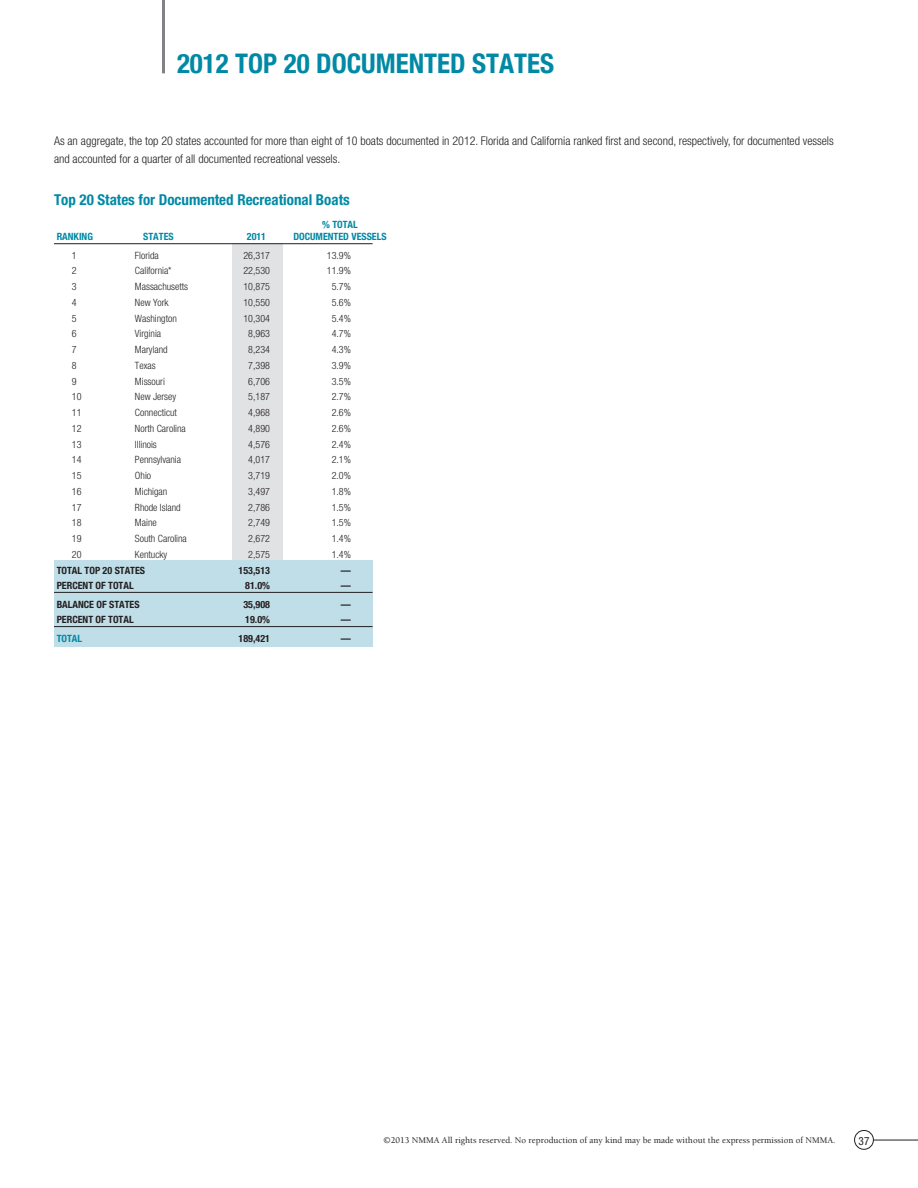
<style>
.page{position:relative;width:918px;height:1188px;background:#fff}
.page>*{position:absolute;margin:0;border:0;box-sizing:border-box;transform-origin:0 0}
.t1{font:700 condensed 27px "Helvetica Neue";color:#0089a5}
.t2{font:700 condensed 15px "Helvetica Neue";color:#0089a5}
.t3{font:300 condensed 12px/18px "Helvetica Neue";color:#231f20}
.t4{font:condensed 11.25px "Helvetica Neue";color:#231f20}
.t5{font:300 condensed 10.05px "Helvetica Neue";color:#231f20}
.t6{font:700 condensed 10.05px "Helvetica Neue";color:#231f20}
.t7{font:700 condensed 10.05px "Helvetica Neue";color:#0089a5}
.t8{font:700 condensed 10.05px "Helvetica Neue";color:#231f20}
.t9{font:500 9px "Berkeley";color:#231f20}
</style>
<div class="page">
<div style="left:854px;top:1130px;width:20px;height:20px;border:1px solid #231f20;border-radius:50%"></div>
<hr style="left:873px;top:1140px;width:45px;height:1px;background:#231f20">
<div style="left:233px;top:244px;width:50px;height:320px;background:#e1e2e4"></div>
<div style="left:54px;top:560px;width:318px;height:86px;background:#c0dee8"></div>
<hr style="left:162px;top:0;width:3px;height:73px;background:#808285">
<hr style="left:54px;top:243px;width:319px;height:1px;background:#231f20">
<hr style="left:54px;top:592px;width:319px;height:1px;background:#231f20">
<hr style="left:54px;top:626px;width:319px;height:1px;background:#231f20">
<h1 class="t1" style="left:177px;top:41px;width:379px">2012 TOP 20 DOCUMENTED STATES</h1>
<p class="t3" style="left:54px;top:131px;width:781px">As an aggregate, the top 20 states accounted for more than eight of 10 boats documented in 2012. Florida and California ranked first and second, respectively, for documented vessels and accounted for a quarter of all documented recreational vessels.</p>
<h2 class="t2" style="left:54px;top:191px;width:297px">Top 20 States for Documented Recreational Boats</h2>
<p class="t7" style="left:322px;top:218px;width:37px">% TOTAL</p>
<p class="t7" style="left:57px;top:230px;width:38px">RANKING</p>
<p class="t7" style="left:143px;top:230px;width:32px">STATES</p>
<p class="t7" style="left:247px;top:230px;width:21px">2011</p>
<p class="t7" style="left:293px;top:230px;width:95px">DOCUMENTED VESSELS</p>
<p class="t5" style="left:72px;top:249px;width:6px">1</p>
<p class="t5" style="left:135px;top:249px;width:25px">Florida</p>
<p class="t5" style="left:243px;top:249px;width:28px">26,317</p>
<p class="t5" style="left:327px;top:249px;width:26px">13.9%</p>
<p class="t5" style="left:72px;top:265px;width:6px">2</p>
<p class="t5" style="left:135px;top:265px;width:38px">California*</p>
<p class="t5" style="left:243px;top:265px;width:28px">22,530</p>
<p class="t5" style="left:327px;top:265px;width:26px">11.9%</p>
<p class="t5" style="left:72px;top:281px;width:6px">3</p>
<p class="t5" style="left:135px;top:281px;width:55px">Massachusetts</p>
<p class="t5" style="left:243px;top:281px;width:28px">10,875</p>
<p class="t5" style="left:332px;top:281px;width:21px">5.7%</p>
<p class="t5" style="left:72px;top:296px;width:6px">4</p>
<p class="t5" style="left:135px;top:296px;width:35px">New York</p>
<p class="t5" style="left:243px;top:296px;width:28px">10,550</p>
<p class="t5" style="left:332px;top:296px;width:21px">5.6%</p>
<p class="t5" style="left:72px;top:312px;width:6px">5</p>
<p class="t5" style="left:135px;top:312px;width:43px">Washington</p>
<p class="t5" style="left:243px;top:312px;width:28px">10,304</p>
<p class="t5" style="left:332px;top:312px;width:21px">5.4%</p>
<p class="t5" style="left:72px;top:328px;width:6px">6</p>
<p class="t5" style="left:135px;top:328px;width:28px">Virginia</p>
<p class="t5" style="left:248px;top:328px;width:23px">8,963</p>
<p class="t5" style="left:332px;top:328px;width:21px">4.7%</p>
<p class="t5" style="left:72px;top:344px;width:6px">7</p>
<p class="t5" style="left:135px;top:344px;width:34px">Maryland</p>
<p class="t5" style="left:248px;top:344px;width:23px">8,234</p>
<p class="t5" style="left:332px;top:344px;width:21px">4.3%</p>
<p class="t5" style="left:72px;top:359px;width:6px">8</p>
<p class="t5" style="left:135px;top:359px;width:22px">Texas</p>
<p class="t5" style="left:248px;top:359px;width:23px">7,398</p>
<p class="t5" style="left:332px;top:359px;width:21px">3.9%</p>
<p class="t5" style="left:72px;top:375px;width:6px">9</p>
<p class="t5" style="left:135px;top:375px;width:31px">Missouri</p>
<p class="t5" style="left:248px;top:375px;width:23px">6,706</p>
<p class="t5" style="left:332px;top:375px;width:21px">3.5%</p>
<p class="t5" style="left:72px;top:391px;width:11px">10</p>
<p class="t5" style="left:135px;top:391px;width:43px">New Jersey</p>
<p class="t5" style="left:248px;top:391px;width:23px">5,187</p>
<p class="t5" style="left:332px;top:391px;width:21px">2.7%</p>
<p class="t5" style="left:72px;top:407px;width:11px">11</p>
<p class="t5" style="left:135px;top:407px;width:44px">Connecticut</p>
<p class="t5" style="left:248px;top:407px;width:23px">4,968</p>
<p class="t5" style="left:332px;top:407px;width:21px">2.6%</p>
<p class="t5" style="left:72px;top:422px;width:11px">12</p>
<p class="t5" style="left:135px;top:422px;width:52px">North Carolina</p>
<p class="t5" style="left:248px;top:422px;width:23px">4,890</p>
<p class="t5" style="left:332px;top:422px;width:21px">2.6%</p>
<p class="t5" style="left:72px;top:438px;width:11px">13</p>
<p class="t5" style="left:135px;top:438px;width:23px">Illinois</p>
<p class="t5" style="left:248px;top:438px;width:23px">4,576</p>
<p class="t5" style="left:332px;top:438px;width:21px">2.4%</p>
<p class="t5" style="left:72px;top:454px;width:11px">14</p>
<p class="t5" style="left:135px;top:454px;width:48px">Pennsylvania</p>
<p class="t5" style="left:248px;top:454px;width:23px">4,017</p>
<p class="t5" style="left:332px;top:454px;width:21px">2.1%</p>
<p class="t5" style="left:72px;top:470px;width:11px">15</p>
<p class="t5" style="left:135px;top:470px;width:18px">Ohio</p>
<p class="t5" style="left:248px;top:470px;width:23px">3,719</p>
<p class="t5" style="left:332px;top:470px;width:21px">2.0%</p>
<p class="t5" style="left:72px;top:485px;width:11px">16</p>
<p class="t5" style="left:135px;top:485px;width:34px">Michigan</p>
<p class="t5" style="left:248px;top:485px;width:23px">3,497</p>
<p class="t5" style="left:332px;top:485px;width:21px">1.8%</p>
<p class="t5" style="left:72px;top:501px;width:11px">17</p>
<p class="t5" style="left:135px;top:501px;width:47px">Rhode Island</p>
<p class="t5" style="left:248px;top:501px;width:23px">2,786</p>
<p class="t5" style="left:332px;top:501px;width:21px">1.5%</p>
<p class="t5" style="left:72px;top:517px;width:11px">18</p>
<p class="t5" style="left:135px;top:517px;width:23px">Maine</p>
<p class="t5" style="left:248px;top:517px;width:23px">2,749</p>
<p class="t5" style="left:332px;top:517px;width:21px">1.5%</p>
<p class="t5" style="left:72px;top:533px;width:11px">19</p>
<p class="t5" style="left:135px;top:533px;width:53px">South Carolina</p>
<p class="t5" style="left:248px;top:533px;width:23px">2,672</p>
<p class="t5" style="left:332px;top:533px;width:21px">1.4%</p>
<p class="t5" style="left:72px;top:548px;width:11px">20</p>
<p class="t5" style="left:135px;top:548px;width:34px">Kentucky</p>
<p class="t5" style="left:248px;top:548px;width:23px">2,575</p>
<p class="t5" style="left:332px;top:548px;width:21px">1.4%</p>
<p class="t6" style="left:57px;top:564px;width:90px">TOTAL TOP 20 STATES</p>
<p class="t6" style="left:239px;top:564px;width:33px">153,513</p>
<p class="t6" style="left:341px;top:564px;width:12px">—</p>
<p class="t6" style="left:57px;top:580px;width:79px">PERCENT OF TOTAL</p>
<p class="t8" style="left:245px;top:577px;width:26px">81.0%</p>
<p class="t6" style="left:341px;top:580px;width:12px">—</p>
<p class="t6" style="left:57px;top:598px;width:84px">BALANCE OF STATES</p>
<p class="t8" style="left:243px;top:596px;width:28px">35,908</p>
<p class="t6" style="left:341px;top:598px;width:12px">—</p>
<p class="t6" style="left:57px;top:614px;width:79px">PERCENT OF TOTAL</p>
<p class="t8" style="left:245px;top:612px;width:26px">19.0%</p>
<p class="t6" style="left:341px;top:614px;width:12px">—</p>
<p class="t7" style="left:57px;top:632px;width:27px">TOTAL</p>
<p class="t8" style="left:239px;top:630px;width:33px">189,421</p>
<p class="t6" style="left:341px;top:632px;width:12px">—</p>
<p class="t9" style="left:383px;top:1136px;width:454px">©2013 NMMA All rights reserved. No reproduction of any kind may be made without the express permission of NMMA.</p>
<p class="t4" style="left:859px;top:1134px;width:12px">37</p>
</div>
